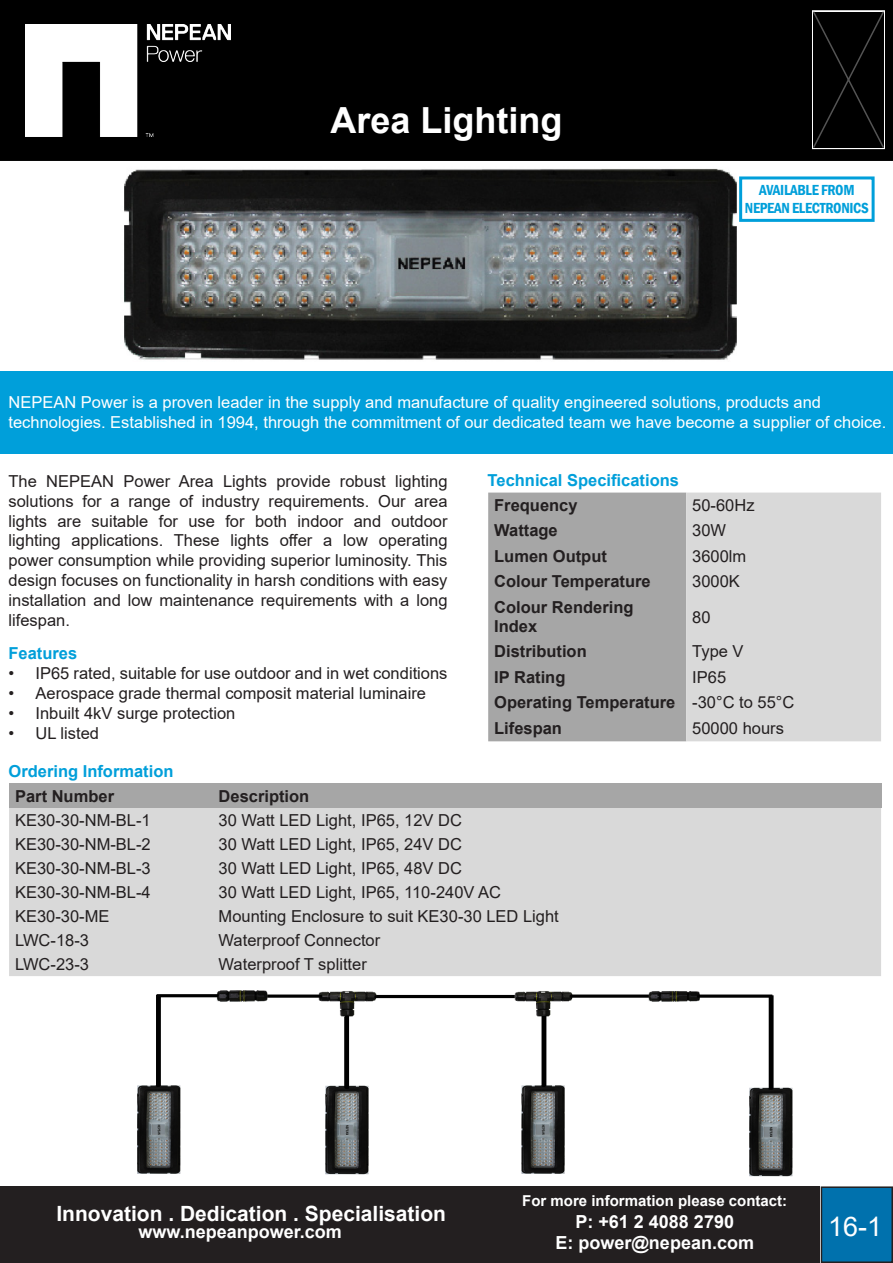
<style>
.page{position:relative;width:893px;height:1263px;background:#fff}
.page>*{position:absolute;margin:0;border:0;box-sizing:border-box;transform-origin:0 0}
.t1{font:700 36px "Arial";color:#fff}
.t2{font:27px "Arial";color:#fff}
.t3{font:700 21px "Arial";color:#fff}
.t4{font:700 18px/21.6px "Arial";color:#fff;text-align:center}
.t5{font:16.5px/19.8px "Arial";color:#231f20;text-align:justify}
.t6{font:16.5px/19.8px "Arial";color:#fff}
.t7{font:700 16.5px/25.5px "Arial";color:#231f20}
.t8{font:700 16.5px "Arial";color:#009fda}
.t9{font:700 15px "Arial";color:#fff}
.t10{font:600 condensed 15px/18px "Franklin Gothic";letter-spacing:-.02em;color:#009fda;text-align:center}
.s1{font-weight:400}
</style>
<div class="page">
<img style="left:124px;top:168px;width:613px;height:192px">
<div style="left:0;top:0;width:893px;height:161px;background:#000"></div>
<img style="left:26px;top:24px;width:205px;height:112px">
<div style="left:0;top:371px;width:893px;height:83px;background:#009fda"></div>
<div style="left:488px;top:493px;width:198px;height:248px;background:#a6a6a6"></div>
<div style="left:686px;top:493px;width:195px;height:248px;background:#d9d9d9"></div>
<div style="left:9px;top:784px;width:872px;height:24px;background:#a6a6a6"></div>
<div style="left:9px;top:808px;width:872px;height:168px;background:#d9d9d9"></div>
<img style="left:137px;top:990px;width:656px;height:187px">
<div style="left:739px;top:176px;width:136px;height:46px;border:3px solid #009fda"></div>
<div style="left:0;top:1186px;width:820px;height:77px;background:#231f20"></div>
<div style="left:821px;top:1187px;width:71px;height:75px;background:#0071ad"></div>
<div style="left:821px;top:1186px;width:72px;height:77px;border:2px solid #231f20"></div>
<svg style="left:813px;top:12px;width:70px;height:136px;background:#030303"></svg>
<h1 class="t1" style="left:330px;top:101px;width:234px">Area Lighting</h1>
<p class="t10" style="left:745px;top:181px;width:125px">AVAILABLE FROM<br>NEPEAN ELECTRONICS</p>
<p class="t6" style="left:9px;top:393px;width:879px">NEPEAN Power is a proven leader in the supply and manufacture of quality engineered solutions, products and technologies. Established in 1994, through the commitment of our dedicated team we have become a supplier of choice.</p>
<p class="t5" style="left:9px;top:471px;width:441px">The NEPEAN Power Area Lights provide robust lighting solutions for a range of industry requirements. Our area lights are suitable for use for both indoor and outdoor lighting applications. These lights offer a low operating power consumption while providing superior luminosity. This design focuses on functionality in harsh conditions with easy installation and low maintenance requirements with a long lifespan.</p>
<p class="t8" style="left:9px;top:644px;width:70px">Features</p>
<p class="t5" style="left:9px;top:664px;width:440px">• IP65 rated, suitable for use outdoor and in wet conditions</p>
<p class="t5" style="left:9px;top:683px;width:419px">• Aerospace grade thermal composit material luminaire</p>
<p class="t5" style="left:9px;top:703px;width:228px">• Inbuilt 4kV surge protection</p>
<p class="t5" style="left:9px;top:723px;width:92px">• UL listed</p>
<p class="t8" style="left:488px;top:471px;width:193px">Technical Specifications</p>
<p class="t7" style="left:494px;top:492px;width:85px">Frequency</p>
<p class="t5" style="left:692px;top:495px;width:64px">50-60Hz</p>
<p class="t7" style="left:494px;top:518px;width:65px">Wattage</p>
<p class="t5" style="left:692px;top:520px;width:35px">30W</p>
<p class="t7" style="left:494px;top:543px;width:114px">Lumen Output</p>
<p class="t5" style="left:692px;top:546px;width:56px">3600lm</p>
<p class="t7" style="left:494px;top:569px;width:158px">Colour Temperature</p>
<p class="t5" style="left:692px;top:571px;width:49px">3000K</p>
<p class="t7" style="left:494px;top:597px;width:141px;line-height:19.8px">Colour Rendering<br>Index</p>
<p class="t5" style="left:692px;top:607px;width:20px">80</p>
<p class="t7" style="left:494px;top:639px;width:94px">Distribution</p>
<p class="t5" style="left:692px;top:642px;width:53px">Type V</p>
<p class="t7" style="left:494px;top:664px;width:73px">IP Rating</p>
<p class="t7" style="left:494px;top:664px;width:302px;text-indent:198px"><span class="s1">IP65<br></span>Operating Temperature <span class="s1">-30°C to 55°C<br></span>Lifespan</p>
<p class="t5" style="left:692px;top:718px;width:93px">50000 hours</p>
<p class="t8" style="left:9px;top:762px;width:167px">Ordering Information</p>
<p class="t7" style="left:15px;top:783px;width:101px">Part Number</p>
<p class="t7" style="left:219px;top:783px;width:92px">Description</p>
<p class="t5" style="left:15px;top:810px;width:137px">KE30-30-NM-BL-1</p>
<p class="t5" style="left:219px;top:810px;width:245px">30 Watt LED Light, IP65, 12V DC</p>
<p class="t5" style="left:15px;top:834px;width:137px">KE30-30-NM-BL-2</p>
<p class="t5" style="left:219px;top:834px;width:245px">30 Watt LED Light, IP65, 24V DC</p>
<p class="t5" style="left:15px;top:858px;width:137px">KE30-30-NM-BL-3</p>
<p class="t5" style="left:219px;top:858px;width:245px">30 Watt LED Light, IP65, 48V DC</p>
<p class="t5" style="left:15px;top:882px;width:137px">KE30-30-NM-BL-4</p>
<p class="t5" style="left:219px;top:882px;width:284px">30 Watt LED Light, IP65, 110-240V AC</p>
<p class="t5" style="left:15px;top:906px;width:96px">KE30-30-ME</p>
<p class="t5" style="left:219px;top:906px;width:342px">Mounting Enclosure to suit KE30-30 LED Light</p>
<p class="t5" style="left:15px;top:930px;width:75px">LWC-18-3</p>
<p class="t5" style="left:219px;top:930px;width:163px">Waterproof Connector</p>
<p class="t5" style="left:15px;top:954px;width:75px">LWC-23-3</p>
<p class="t5" style="left:219px;top:954px;width:150px">Waterproof T splitter</p>
<p class="t9" style="left:522px;top:1192px;width:267px">For more information please contact:</p>
<p class="t4" style="left:555px;top:1211px;width:200px">P: +61 2 4088 2790<br>E: power@nepean.com</p>
<p class="t3" style="left:56px;top:1202px;width:391px">Innovation . Dedication . Specialisation</p>
<p class="t4" style="left:139px;top:1221px;width:205px">www.nepeanpower.com</p>
<h2 class="t2" style="left:828px;top:1211px;width:56px">16-1</h2>
</div>
